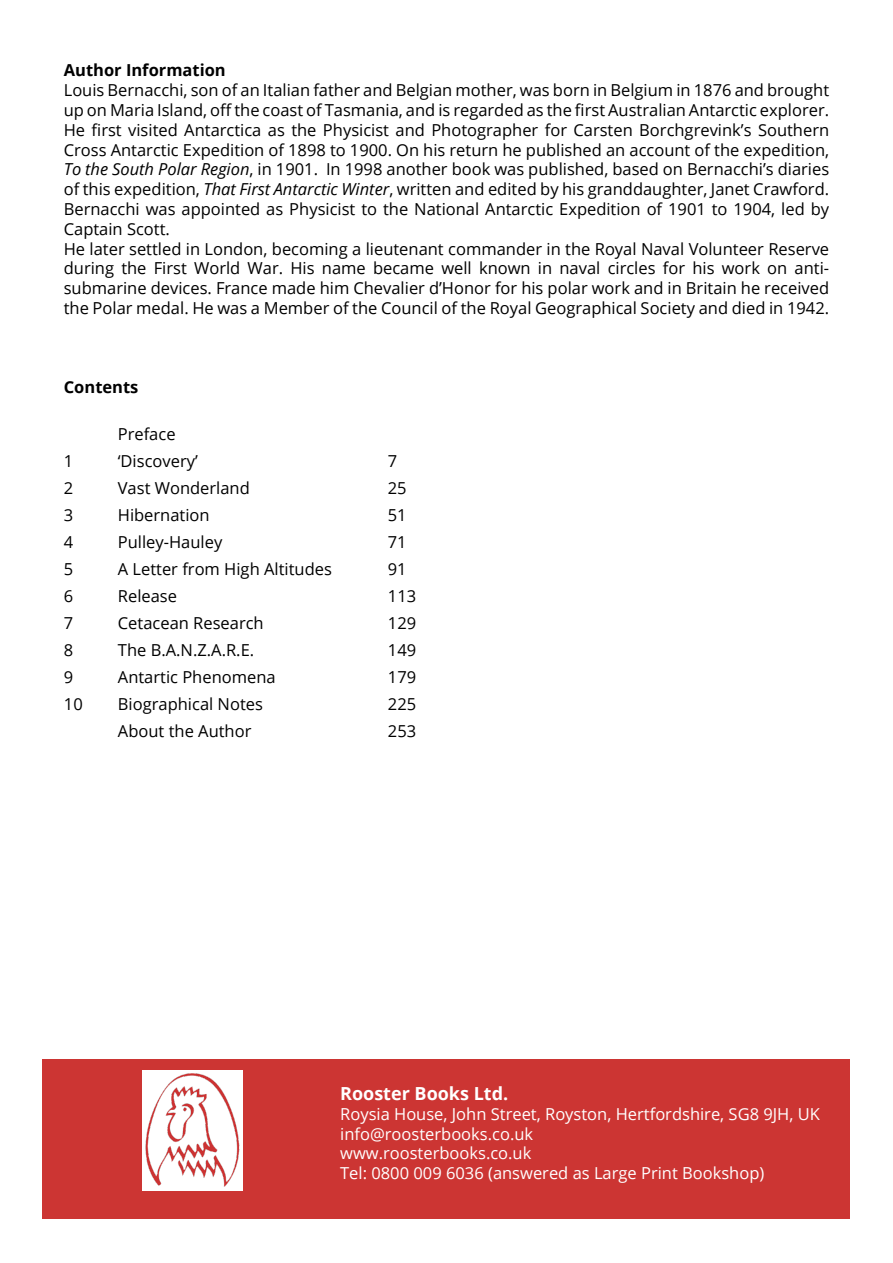
<style>
.page{position:relative;width:893px;height:1263px;background:#fff}
.page>*{position:absolute;margin:0;border:0;box-sizing:border-box;transform-origin:0 0}
.t1{font:700 18px "Open Sans";color:#fff}
.t2{font:16.5px/19.8px "Open Sans";color:#000}
.t3{font:16.5px/19.8px "Open Sans";color:#fff}
.t4{font:700 16.5px "Open Sans";color:#000}
.s1{font-style:italic}
</style>
<div class="page">
<div style="left:43px;top:1059px;width:807px;height:160px;background:#cc3533"></div>
<div style="left:142px;top:1070px;width:100px;height:121px;background:#fff"></div>
<img style="left:145px;top:1074px;width:95px;height:113px">
<p class="t4" style="left:64px;top:59px;width:164px">Author Information</p>
<p class="t2" style="left:64px;top:80px;width:767px">Louis Bernacchi, son of an Italian father and Belgian mother, was born in Belgium in 1876 and brought up on Maria Island, off the coast of Tasmania, and is regarded as the first Australian Antarctic explorer.<br>He first visited Antarctica as the Physicist and Photographer for Carsten Borchgrevink’s Southern Cross Antarctic Expedition of 1898 to 1900. On his return he published an account of the expedition, <span class="s1">To the South Polar Region</span>, in 1901. In 1998 another book was published, based on Bernacchi’s diaries of this expedition, <span class="s1">That First Antarctic Winter</span>, written and edited by his granddaughter, Janet Crawford.<br>Bernacchi was appointed as Physicist to the National Antarctic Expedition of 1901 to 1904, led by Captain Scott.<br>He later settled in London, becoming a lieutenant commander in the Royal Naval Volunteer Reserve during the First World War. His name became well known in naval circles for his work on anti&shy;submarine devices. France made him Chevalier d’Honor for his polar work and in Britain he received the Polar medal. He was a Member of the Council of the Royal Geographical Society and died in 1942.</p>
<p class="t4" style="left:64px;top:376px;width:76px">Contents</p>
<p class="t2" style="left:118px;top:424px;width:59px">Preface</p>
<p class="t2" style="left:64px;top:451px;width:11px">1</p>
<p class="t2" style="left:118px;top:451px;width:82px">‘Discovery’</p>
<p class="t2" style="left:388px;top:451px;width:11px">7</p>
<p class="t2" style="left:64px;top:478px;width:11px">2</p>
<p class="t2" style="left:118px;top:478px;width:134px">Vast Wonderland</p>
<p class="t2" style="left:388px;top:478px;width:20px">25</p>
<p class="t2" style="left:64px;top:505px;width:11px">3</p>
<p class="t2" style="left:118px;top:505px;width:93px">Hibernation</p>
<p class="t2" style="left:388px;top:505px;width:20px">51</p>
<p class="t2" style="left:64px;top:532px;width:11px">4</p>
<p class="t2" style="left:118px;top:532px;width:106px">Pulley-Hauley</p>
<p class="t2" style="left:388px;top:532px;width:20px">71</p>
<p class="t2" style="left:64px;top:559px;width:11px">5</p>
<p class="t2" style="left:118px;top:559px;width:216px">A Letter from High Altitudes</p>
<p class="t2" style="left:388px;top:559px;width:20px">91</p>
<p class="t2" style="left:64px;top:586px;width:11px">6</p>
<p class="t2" style="left:118px;top:586px;width:61px">Release</p>
<p class="t2" style="left:388px;top:586px;width:30px">113</p>
<p class="t2" style="left:64px;top:613px;width:11px">7</p>
<p class="t2" style="left:118px;top:613px;width:147px">Cetacean Research</p>
<p class="t2" style="left:388px;top:613px;width:30px">129</p>
<p class="t2" style="left:64px;top:640px;width:11px">8</p>
<p class="t2" style="left:118px;top:640px;width:138px">The B.A.N.Z.A.R.E.</p>
<p class="t2" style="left:388px;top:640px;width:30px">149</p>
<p class="t2" style="left:64px;top:667px;width:11px">9</p>
<p class="t2" style="left:118px;top:667px;width:159px">Antartic Phenomena</p>
<p class="t2" style="left:388px;top:667px;width:30px">179</p>
<p class="t2" style="left:64px;top:694px;width:20px">10</p>
<p class="t2" style="left:118px;top:694px;width:147px">Biographical Notes</p>
<p class="t2" style="left:388px;top:694px;width:30px">225</p>
<p class="t2" style="left:118px;top:721px;width:135px">About the Author</p>
<p class="t2" style="left:388px;top:721px;width:30px">253</p>
<p class="t1" style="left:340px;top:1081px;width:170px">Rooster Books Ltd.</p>
<p class="t3" style="left:340px;top:1103px;width:481px">Roysia House, John Street, Royston, Hertfordshire, SG8 9JH, UK info@roosterbooks.co.uk<br>www.roosterbooks.co.uk<br>Tel: 0800 009 6036 (answered as Large Print Bookshop)</p>
</div>
